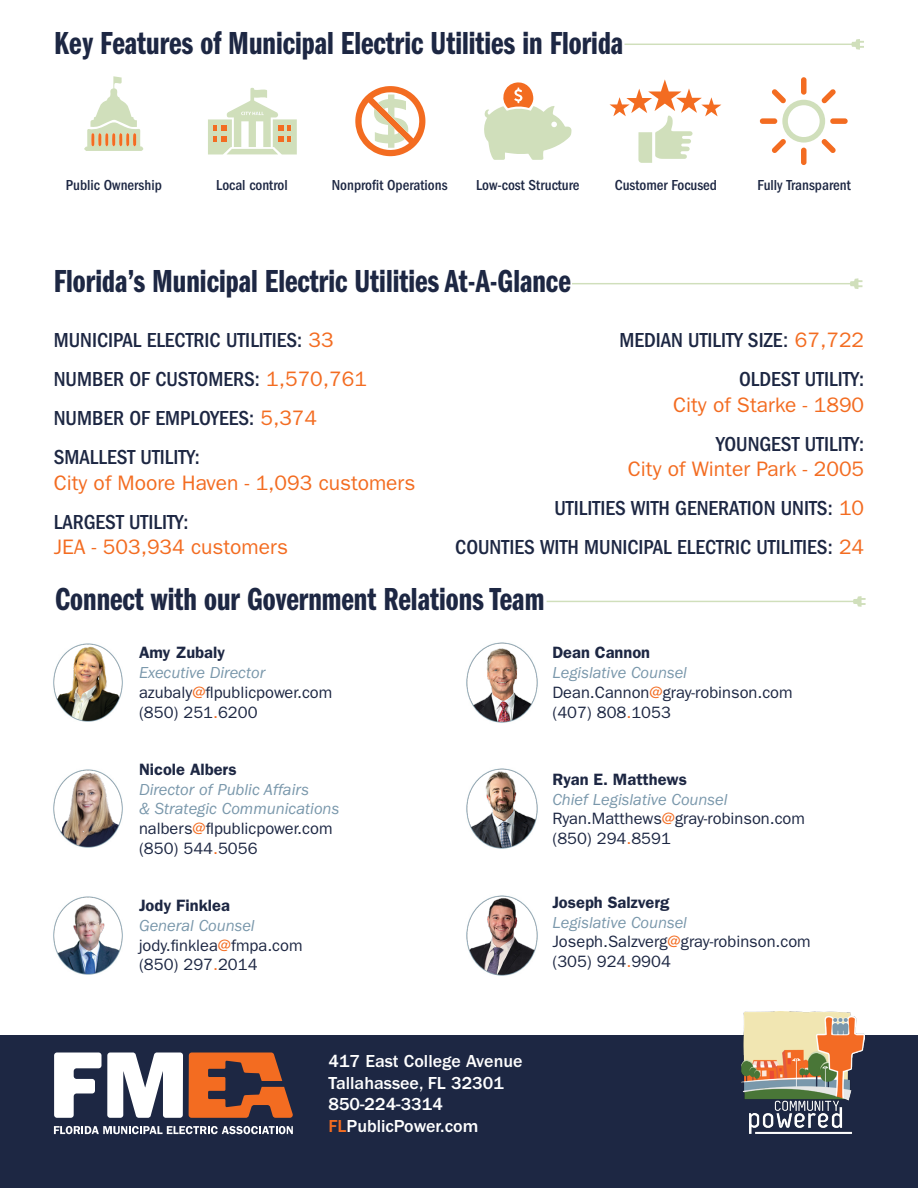
<style>
.page{position:relative;width:918px;height:1188px;background:#fff}
.page>*{position:absolute;margin:0;border:0;box-sizing:border-box;transform-origin:0 0}
.t1{font:33px "ITC Franklin Gothic Std Dm Cp";color:#1d2743}
.t2{font:500 condensed 21px "ITC Franklin Gothic Std";color:#1d2743}
.t3{font:21px/25.2px "ITC Franklin Gothic Std";color:#f36c21;text-align:right}
.t4{font:500 18px "ITC Franklin Gothic Std";color:#fff}
.t5{font:16.5px/19.8px "ITC Franklin Gothic Std";color:#1d2743}
.t6{font:italic 16.5px/19.8px "ITC Franklin Gothic Std";color:#7997ab}
.t7{font:600 16.5px "ITC Franklin Gothic Std";color:#1d2743}
.t8{font:500 condensed 15px "ITC Franklin Gothic Std";color:#1d2743}
.s1{font-weight:400;font-stretch:normal;color:#f36c21}
.s2{font-weight:400;font-stretch:normal}
.s3{font-weight:500;font-stretch:condensed;color:#1d2743}
.s4{color:#f36c21}
.s5{font-weight:600;font-style:normal;color:#1d2743}
.s6{font-style:italic;color:#7997ab}
</style>
<div class="page">
<div style="left:0;top:1035px;width:918px;height:153px;background:#1d2743"></div>
<svg style="left:189px;top:1053px;width:104px;height:65px"></svg>
<svg style="left:54px;top:1053px;width:129px;height:65px"></svg>
<svg style="left:54px;top:1126px;width:239px;height:8px"></svg>
<svg style="left:84px;top:76px;width:59px;height:75px"></svg>
<svg style="left:208px;top:88px;width:89px;height:67px"></svg>
<svg style="left:355px;top:86px;width:70px;height:70px"></svg>
<svg style="left:484px;top:82px;width:88px;height:78px"></svg>
<svg style="left:610px;top:79px;width:111px;height:84px"></svg>
<svg style="left:760px;top:77px;width:88px;height:88px"></svg>
<img style="left:466px;top:768px;width:72px;height:81px">
<img style="left:53px;top:769px;width:70px;height:79px">
<img style="left:742px;top:1012px;width:122px;height:122px">
<svg style="left:547px;top:596px;width:319px;height:11px"></svg>
<svg style="left:572px;top:278px;width:290px;height:11px"></svg>
<svg style="left:625px;top:39px;width:239px;height:11px"></svg>
<img style="left:53px;top:643px;width:70px;height:79px">
<img style="left:466px;top:642px;width:72px;height:81px">
<img style="left:466px;top:895px;width:72px;height:81px">
<img style="left:53px;top:896px;width:70px;height:79px">
<p class="t1" style="left:54px;top:25px;width:571px">Key Features of Municipal Electric Utilities in Florida</p>
<p class="t8" style="left:66px;top:177px;width:97px">Public Ownership</p>
<p class="t8" style="left:216px;top:177px;width:73px">Local control</p>
<p class="t8" style="left:332px;top:177px;width:117px">Nonprofit Operations</p>
<p class="t8" style="left:476px;top:177px;width:105px">Low-cost Structure</p>
<p class="t8" style="left:615px;top:177px;width:104px">Customer Focused</p>
<p class="t8" style="left:757px;top:177px;width:95px">Fully Transparent</p>
<p class="t1" style="left:54px;top:263px;width:518px">Florida’s Municipal Electric Utilities At-A-Glance</p>
<p class="t2" style="left:54px;top:329px;width:281px">MUNICIPAL ELECTRIC UTILITIES: <span class="s1">33</span></p>
<p class="t2" style="left:54px;top:368px;width:315px">NUMBER OF CUSTOMERS: <span class="s1">1,570,761</span></p>
<p class="t2" style="left:54px;top:407px;width:265px">NUMBER OF EMPLOYEES: <span class="s1">5,374</span></p>
<p class="t2" style="left:54px;top:446px;width:148px">SMALLEST UTILITY:</p>
<p class="t3" style="left:54px;top:470px;width:363px">City of Moore Haven - 1,093 customers</p>
<p class="t2" style="left:54px;top:510px;width:136px">LARGEST UTILITY:</p>
<p class="t3" style="left:54px;top:534px;width:236px">JEA - 503,934 customers</p>
<p class="t2" style="left:619px;top:329px;width:246px">MEDIAN UTILITY SIZE<span class="s2">:</span> <span class="s1">67,722</span></p>
<p class="t3" style="left:673px;top:367px;width:193px"><span class="s3">OLDEST UTILITY:<br></span>City of Starke - 1890</p>
<p class="t3" style="left:628px;top:431px;width:238px"><span class="s3">YOUNGEST UTILITY:<br></span>City of Winter Park - 2005</p>
<p class="t2" style="left:555px;top:496px;width:311px">UTILITIES WITH GENERATION UNITS: <span class="s1">10</span></p>
<p class="t2" style="left:455px;top:535px;width:410px">COUNTIES WITH MUNICIPAL ELECTRIC UTILITIES: <span class="s1">24</span></p>
<p class="t1" style="left:55px;top:581px;width:491px">Connect with our Government Relations Team</p>
<p class="t7" style="left:139px;top:643px;width:88px">Amy Zubaly</p>
<p class="t6" style="left:139px;top:663px;width:128px">Executive Director</p>
<p class="t5" style="left:139px;top:682px;width:195px">azubaly<span class="s4">@</span>flpublicpower.com</p>
<p class="t5" style="left:139px;top:702px;width:120px">(850) 251<span class="s4">.</span>6200</p>
<p class="t7" style="left:552px;top:643px;width:99px">Dean Cannon</p>
<p class="t6" style="left:552px;top:663px;width:136px">Legislative Counsel</p>
<p class="t5" style="left:552px;top:682px;width:242px">Dean.Cannon<span class="s4">@</span>gray-robinson.com</p>
<p class="t5" style="left:552px;top:702px;width:120px">(407) 808<span class="s4">.</span>1053</p>
<p class="t6" style="left:139px;top:760px;width:202px"><span class="s5">Nicole Albers<br></span>Director of Public Affairs<br>&amp; Strategic Communications</p>
<p class="t5" style="left:139px;top:819px;width:195px">nalbers<span class="s4">@</span>flpublicpower.com</p>
<p class="t5" style="left:139px;top:839px;width:120px">(850) 544<span class="s4">.</span>5056</p>
<p class="t7" style="left:139px;top:896px;width:92px">Jody Finklea</p>
<p class="t5" style="left:139px;top:916px;width:165px"><span class="s6">General Counsel </span>jody.finklea<span class="s4">@</span>fmpa.com</p>
<p class="t5" style="left:139px;top:955px;width:120px">(850) 297<span class="s4">.</span>2014</p>
<p class="t7" style="left:552px;top:769px;width:136px">Ryan E. Matthews</p>
<p class="t5" style="left:552px;top:789px;width:254px"><span class="s6">Chief Legislative Counsel<br></span>Ryan.Matthews<span class="s4">@</span>gray-robinson.com</p>
<p class="t5" style="left:552px;top:829px;width:120px">(850) 294<span class="s4">.</span>8591</p>
<p class="t7" style="left:552px;top:893px;width:118px">Joseph Salzverg</p>
<p class="t5" style="left:552px;top:912px;width:260px"><span class="s6">Legislative Counsel<br></span>Joseph.Salzverg<span class="s4">@</span>gray-robinson.com</p>
<p class="t5" style="left:552px;top:952px;width:120px">(305) 924<span class="s4">.</span>9904</p>
<p class="t4" style="left:328px;top:1051px;width:196px">417 East College Avenue</p>
<p class="t4" style="left:328px;top:1073px;width:177px">Tallahassee, FL 32301</p>
<p class="t4" style="left:328px;top:1094px;width:116px">850-224-3314</p>
<p class="t4" style="left:328px;top:1116px;width:151px"><span class="s4">FL</span>PublicPower.com</p>
</div>
